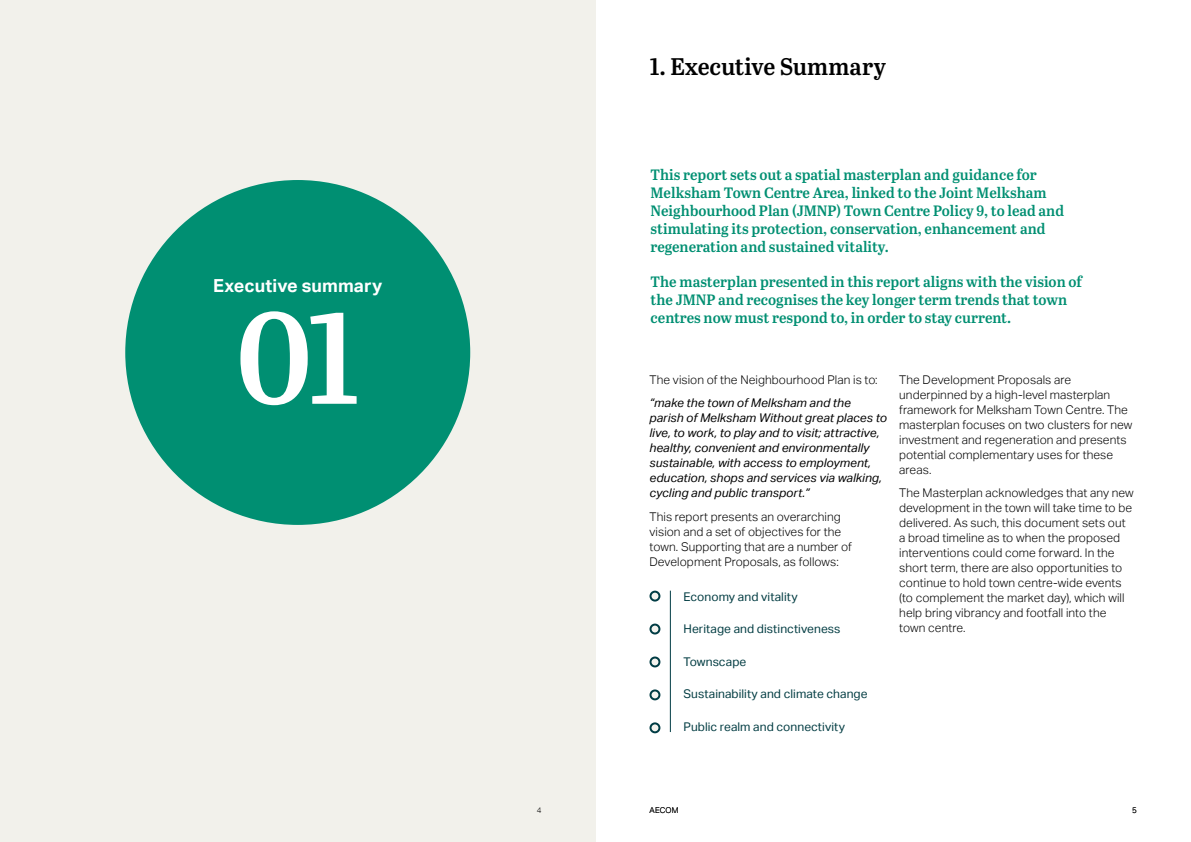
<style>
.page{position:relative;width:1191px;height:842px;background:#fff}
.page>*{position:absolute;margin:0;border:0;box-sizing:border-box;transform-origin:0 0}
.t1{font:130px "Abril Titling Sb";color:#fff}
.t2{font:24px "Abril Titling Sb";letter-spacing:-.005em;color:#000}
.t3{font:700 18px "AECOM Sans";letter-spacing:.005em;color:#fff}
.t4{font:15px/18px "Abril Titling Sb";color:#008f72}
.t5{font:300 12px/15px "AECOM Sans";letter-spacing:.005em;color:#000}
.t6{font:italic 12px/15px "AECOM Sans";letter-spacing:.005em;color:#000}
.t7{font:12px "AECOM Sans";letter-spacing:.005em;color:#033d43}
.t8{font:300 8px "AECOM Sans";letter-spacing:.02em;color:#000}
</style>
<div class="page">
<div style="left:0;top:0;width:595px;height:842px;background:#f2f1eb"></div>
<div style="left:125px;top:180px;width:345px;height:345px;background:#008f72;border-radius:50%"></div>
<hr style="left:670px;top:591px;width:1px;height:141px;background:#003c44">
<div style="left:650px;top:592px;width:9px;height:8px;background:#f4f3ee;border-radius:50%"></div>
<div style="left:649px;top:591px;width:11px;height:10px;border:2px solid #003c44;border-radius:50%"></div>
<div style="left:650px;top:690px;width:9px;height:9px;background:#f4f3ee;border-radius:50%"></div>
<div style="left:649px;top:689px;width:11px;height:11px;border:2px solid #003c44;border-radius:50%"></div>
<div style="left:650px;top:625px;width:9px;height:8px;background:#f4f3ee;border-radius:50%"></div>
<div style="left:649px;top:624px;width:11px;height:10px;border:2px solid #003c44;border-radius:50%"></div>
<div style="left:650px;top:723px;width:9px;height:9px;background:#f4f3ee;border-radius:50%"></div>
<div style="left:649px;top:722px;width:11px;height:11px;border:2px solid #003c44;border-radius:50%"></div>
<div style="left:650px;top:657px;width:9px;height:9px;background:#f4f3ee;border-radius:50%"></div>
<div style="left:649px;top:656px;width:11px;height:11px;border:2px solid #003c44;border-radius:50%"></div>
<h3 class="t3" style="left:213px;top:275px;width:171px">Executive summary</h3>
<h1 class="t1" style="left:236px;top:263px;width:125px">01</h1>
<h2 class="t2" style="left:650px;top:49px;width:238px">1. Executive Summary</h2>
<p class="t4" style="left:650px;top:165px;width:415px">This report sets out a spatial masterplan and guidance for Melksham Town Centre Area, linked to the Joint Melksham Neighbourhood Plan (JMNP) Town Centre Policy 9, to lead and stimulating its protection, conservation, enhancement and regeneration and sustained vitality.</p>
<p class="t4" style="left:650px;top:272px;width:433px">The masterplan presented in this report aligns with the vision of the JMNP and recognises the key longer term trends that town centres now must respond to, in order to stay current.</p>
<p class="t5" style="left:649px;top:372px;width:230px">The vision of the Neighbourhood Plan is to:</p>
<p class="t6" style="left:649px;top:396px;width:239px">“make the town of Melksham and the parish of Melksham Without great places to live, to work, to play and to visit; attractive, healthy, convenient and environmentally sustainable, with access to employment, education, shops and services via walking, cycling and public transport.”</p>
<p class="t5" style="left:649px;top:509px;width:204px">This report presents an overarching vision and a set of objectives for the town. Supporting that are a number of Development Proposals, as follows:</p>
<p class="t7" style="left:683px;top:589px;width:116px">Economy and vitality</p>
<p class="t7" style="left:683px;top:622px;width:158px">Heritage and distinctiveness</p>
<p class="t7" style="left:683px;top:654px;width:64px">Townscape</p>
<p class="t7" style="left:683px;top:687px;width:185px">Sustainability and climate change</p>
<p class="t7" style="left:683px;top:719px;width:163px">Public realm and connectivity</p>
<p class="t5" style="left:899px;top:372px;width:235px">The Development Proposals are underpinned by a high-level masterplan framework for Melksham Town Centre. The masterplan focuses on two clusters for new investment and regeneration and presents potential complementary uses for these areas.</p>
<p class="t5" style="left:899px;top:486px;width:236px">The Masterplan acknowledges that any new development in the town will take time to be delivered. As such, this document sets out a broad timeline as to when the proposed interventions could come forward. In the short term, there are also opportunities to continue to hold town centre-wide events (to complement the market day), which will help bring vibrancy and footfall into the town centre.</p>
<p class="t8" style="left:649px;top:806px;width:31px">AECOM</p>
<p class="t8" style="left:537px;top:806px;width:6px">4</p>
<p class="t8" style="left:1132px;top:806px;width:6px">5</p>
</div>
